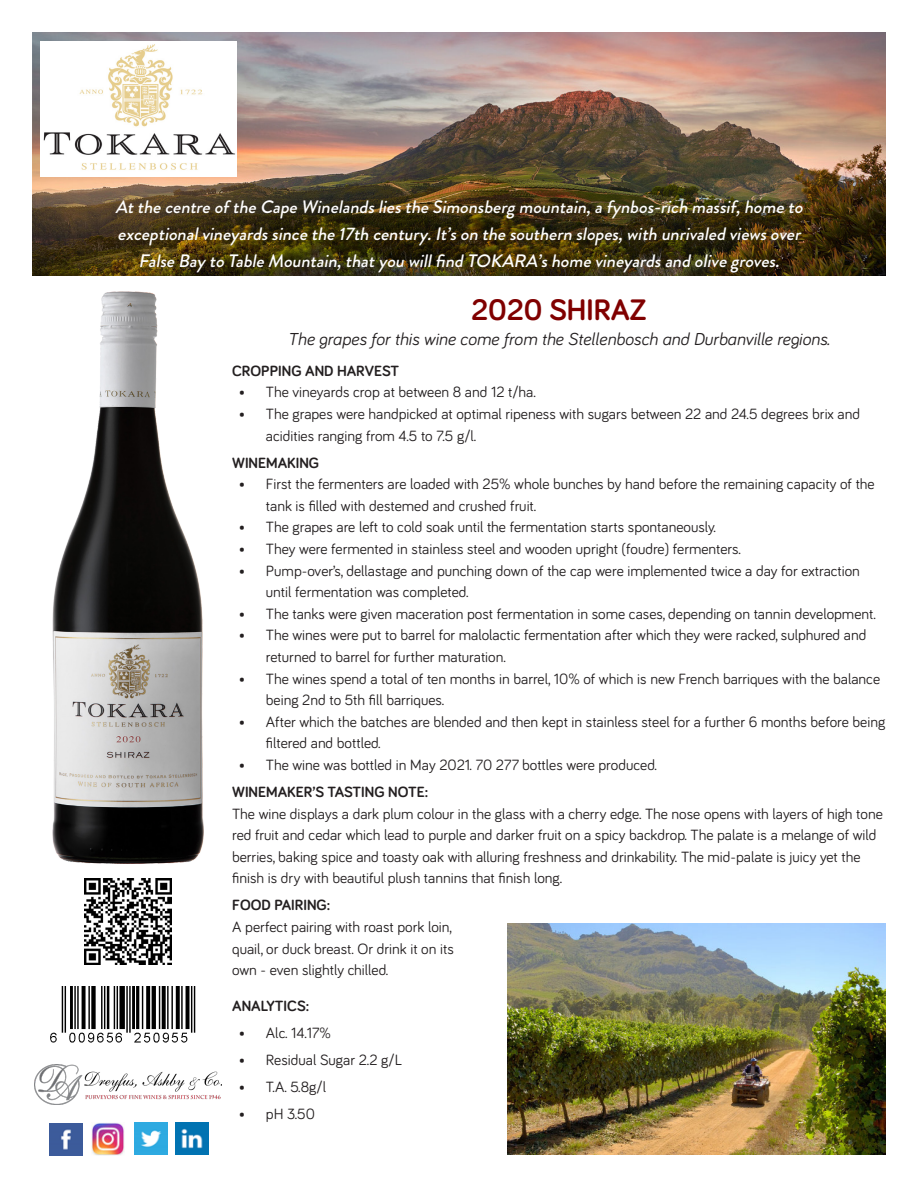
<style>
.page{position:relative;width:918px;height:1188px;background:#fff}
.page>*{position:absolute;margin:0;border:0;box-sizing:border-box;transform-origin:0 0}
.t1{font:700 30.6px "Bariol";color:#800000}
.t2{font:italic 500 18px "Brandon Grotesque";color:#fff}
.t3{font:italic 17.85px "Bariol";color:#231f20}
.t4{font:15.3px/21.6px "Bariol";color:#231f20}
.t5{font:700 15.3px "Bariol";color:#231f20}
</style>
<div class="page">
<img style="left:50px;top:987px;width:146px;height:56px">
<img style="left:85px;top:878px;width:86px;height:87px">
<img style="left:53px;top:292px;width:151px;height:572px">
<img style="left:50px;top:1123px;width:32px;height:33px">
<img style="left:92px;top:1123px;width:32px;height:32px">
<img style="left:176px;top:1122px;width:32px;height:33px">
<img style="left:135px;top:1122px;width:32px;height:33px">
<img style="left:32px;top:32px;width:854px;height:243px">
<img style="left:40px;top:41px;width:197px;height:136px">
<img style="left:508px;top:923px;width:378px;height:232px">
<img style="left:35px;top:1065px;width:186px;height:40px">
<p class="t2" style="left:115px;top:195px;width:693px">Atthecentreof theCapeWinelandsliestheSimonsbergmountain,afynbos-rich massif,hometo</p>
<p class="t2" style="left:118px;top:222px;width:689px">exceptionalvineyardssincethe17th century.It’son thesouthern slopes,with unrivaled viewsover</p>
<p class="t2" style="left:139px;top:249px;width:647px">FalseBayto TableMountain,thatyou willfind TOKARA’shomevineyardsand olivegroves.</p>
<p class="t2" style="left:118px;top:199px;width:693px">Atthecentreof theCapeWinelandsliestheSimonsbergmountain,afynbos-rich massif,hometo</p>
<p class="t2" style="left:120px;top:226px;width:689px">exceptionalvineyardssincethe17th century.It’son thesouthern slopes,with unrivaled viewsover</p>
<p class="t2" style="left:141px;top:253px;width:647px">FalseBayto TableMountain,thatyou willfind TOKARA’shomevineyardsand olivegroves.</p>
<p class="t1" style="left:471px;top:289px;width:177px">2020 SHIRAZ</p>
<p class="t3" style="left:288px;top:327px;width:543px">The grapes for this wine come from the Stellenbosch and Durbanville regions.</p>
<p class="t5" style="left:232px;top:360px;width:168px">CROPPING AND HARVEST</p>
<p class="t4" style="left:239px;top:381px;width:298px">• The vineyards crop at between 8 and 12 t/ha.</p>
<p class="t4" style="left:266px;top:402px;width:596px;text-indent:-27px">• The grapes were handpicked at optimal ripeness with sugars between 22 and 24.5 degrees brix and acidities ranging from 4.5 to 7.5 g/l.</p>
<p class="t5" style="left:232px;top:452px;width:89px">WINEMAKING</p>
<p class="t4" style="left:266px;top:472px;width:610px;text-indent:-27px">• First the fermenters are loaded with 25% whole bunches by hand before the remaining capacity of the tank is filled with destemed and crushed fruit.</p>
<p class="t4" style="left:239px;top:516px;width:478px">• The grapes are left to cold soak until the fermentation starts spontaneously.</p>
<p class="t4" style="left:239px;top:537px;width:503px">• They were fermented in stainless steel and wooden upright (foudre) fermenters.</p>
<p class="t4" style="left:266px;top:559px;width:596px;text-indent:-27px">• Pump-over’s, dellastage and punching down of the cap were implemented twice a day for extraction until fermentation was completed.</p>
<p class="t4" style="left:239px;top:602px;width:638px">• The tanks were given maceration post fermentation in some cases, depending on tannin development.</p>
<p class="t4" style="left:266px;top:624px;width:602px;text-indent:-27px">• The wines were put to barrel for malolactic fermentation after which they were racked, sulphured and returned to barrel for further maturation.</p>
<p class="t4" style="left:266px;top:667px;width:616px;text-indent:-27px">• The wines spend a total of ten months in barrel, 10% of which is new French barriques with the balance being 2nd to 5th fill barriques.</p>
<p class="t4" style="left:266px;top:710px;width:621px;text-indent:-27px">• After which the batches are blended and then kept in stainless steel for a further 6 months before being filtered and bottled.</p>
<p class="t4" style="left:239px;top:753px;width:419px">• The wine was bottled in May 2021. 70 277 bottles were produced.</p>
<p class="t5" style="left:232px;top:781px;width:197px">WINEMAKER’S TASTING NOTE:</p>
<p class="t4" style="left:232px;top:802px;width:652px">The wine displays a dark plum colour in the glass with a cherry edge. The nose opens with layers of high tone red fruit and cedar which lead to purple and darker fruit on a spicy backdrop. The palate is a melange of wild berries, baking spice and toasty oak with alluring freshness and drinkability. The mid-palate is juicy yet the finish is dry with beautiful plush tannins that finish long.</p>
<p class="t5" style="left:232px;top:895px;width:100px">FOOD PAIRING:</p>
<p class="t4" style="left:232px;top:915px;width:221px">A perfect pairing with roast pork loin,</p>
<p class="t4" style="left:232px;top:937px;width:223px">quail, or duck breast. Or drink it on its</p>
<p class="t4" style="left:232px;top:958px;width:158px">own - even slightly chilled.</p>
<p class="t5" style="left:232px;top:996px;width:79px">ANALYTICS:</p>
<p class="t4" style="left:239px;top:1021px;width:94px">• Alc. 14.17%</p>
<p class="t4" style="left:239px;top:1048px;width:165px">• Residual Sugar 2.2 g/L</p>
<p class="t4" style="left:239px;top:1075px;width:89px">• T.A. 5.8g/l</p>
<p class="t4" style="left:239px;top:1102px;width:77px">• pH 3.50</p>
</div>
